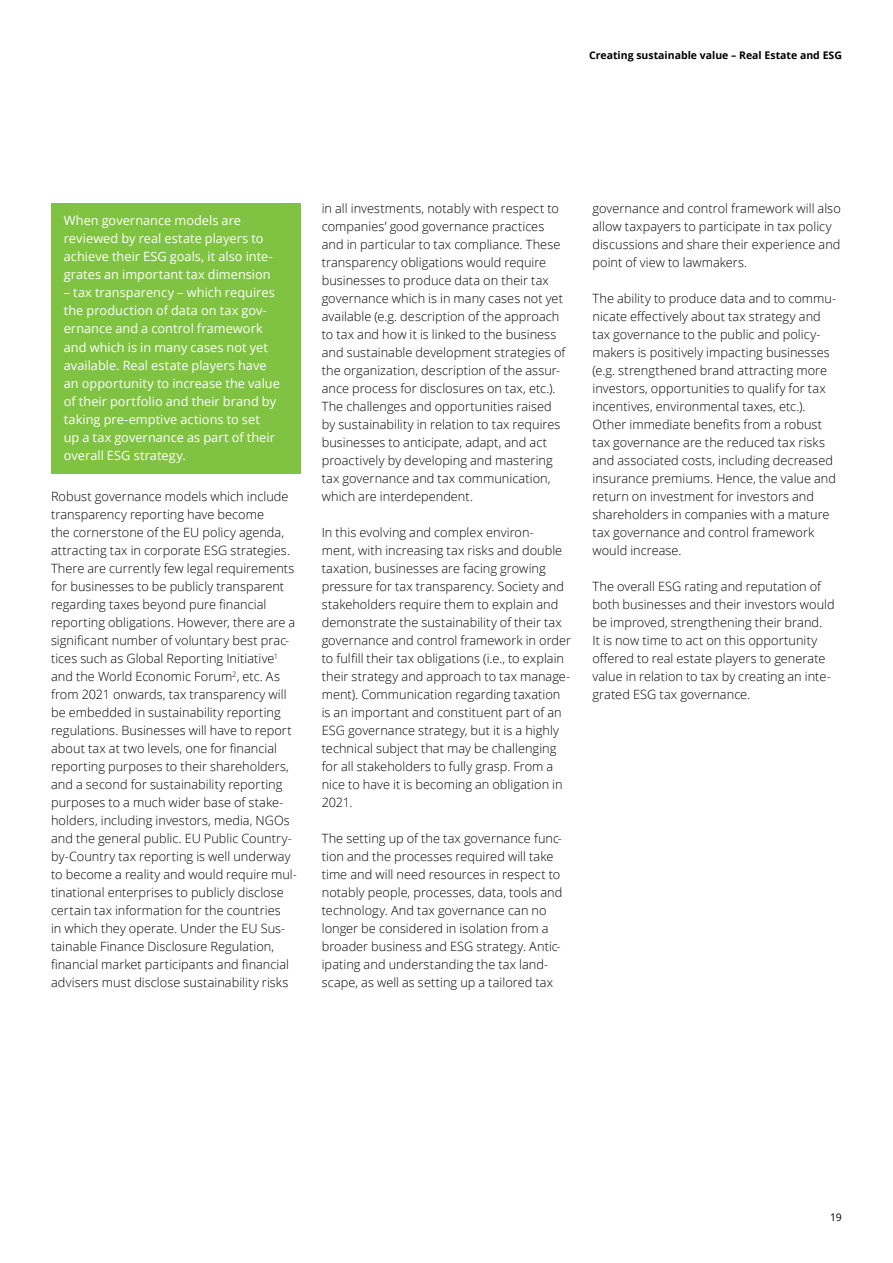
<style>
.page{position:relative;width:893px;height:1263px;background:#fff}
.page>*{position:absolute;margin:0;border:0;box-sizing:border-box;transform-origin:0 0}
.t1{font:300 12.75px/18px "Open Sans";letter-spacing:.005em;color:#000}
.t2{font:12.75px/18px "Open Sans";letter-spacing:.005em;color:#fff}
.t3{font:700 10.5px "Open Sans";color:#000}
.t4{font:10.5px "Open Sans";color:#000}
</style>
<div class="page">
<div style="left:51px;top:203px;width:249px;height:270px;background:#80c342"></div>
<p class="t3" style="left:589px;top:48px;width:254px">Creating sustainable value – Real Estate and ESG</p>
<p class="t2" style="left:64px;top:211px;width:211px">When governance models are reviewed by real estate players to achieve their ESG goals, it also inte&shy;grates an important tax dimension</p>
<p class="t2" style="left:64px;top:283px;width:218px">– tax transparency – which requires the production of data on tax gov&shy;ernance and a control framework and which is in many cases not yet available. Real estate players have an opportunity to increase the value of their portfolio and their brand by taking pre-emptive actions to set<br>up a tax governance as part of their overall ESG strategy.</p>
<p class="t1" style="left:51px;top:487px;width:248px">Robust governance models which include transparency reporting have become<br>the cornerstone of the EU policy agenda, attracting tax in corporate ESG strategies.<br>There are currently few legal requirements for businesses to be publicly transparent regarding taxes beyond pure financial reporting obligations. However, there are a significant number of voluntary best prac&shy;tices such as Global Reporting Initiative<sup>1 </sup>and the World Economic Forum<sup>2</sup>, etc. As from 2021 onwards, tax transparency will be embedded in sustainability reporting regulations. Businesses will have to report about tax at two levels, one for financial reporting purposes to their shareholders, and a second for sustainability reporting purposes to a much wider base of stake&shy;holders, including investors, media, NGOs and the general public. EU Public Country&shy;by-Country tax reporting is well underway to become a reality and would require mul&shy;tinational enterprises to publicly disclose certain tax information for the countries<br>in which they operate. Under the EU Sus&shy;tainable Finance Disclosure Regulation, financial market participants and financial advisers must disclose sustainability risks</p>
<p class="t1" style="left:322px;top:199px;width:245px">in all investments, notably with respect to companies’ good governance practices and in particular to tax compliance. These transparency obligations would require businesses to produce data on their tax governance which is in many cases not yet available (e.g. description of the approach to tax and how it is linked to the business and sustainable development strategies of the organization, description of the assur&shy;ance process for disclosures on tax, etc.).<br>The challenges and opportunities raised by sustainability in relation to tax requires businesses to anticipate, adapt, and act proactively by developing and mastering tax governance and tax communication, which are interdependent.</p>
<p class="t1" style="left:322px;top:523px;width:251px">In this evolving and complex environ-<br>ment, with increasing tax risks and double taxation, businesses are facing growing pressure for tax transparency. Society and stakeholders require them to explain and demonstrate the sustainability of their tax governance and control framework in order to fulfill their tax obligations (i.e., to explain their strategy and approach to tax manage&shy;ment). Communication regarding taxation is an important and constituent part of an ESG governance strategy, but it is a highly technical subject that may be challenging for all stakeholders to fully grasp. From a nice to have it is becoming an obligation in 2021.</p>
<p class="t1" style="left:322px;top:829px;width:242px">The setting up of the tax governance func&shy;tion and the processes required will take time and will need resources in respect to notably people, processes, data, tools and technology. And tax governance can no longer be considered in isolation from a broader business and ESG strategy. Antic&shy;ipating and understanding the tax land&shy;scape, as well as setting up a tailored tax</p>
<p class="t1" style="left:592px;top:199px;width:250px">governance and control framework will also allow taxpayers to participate in tax policy discussions and share their experience and point of view to lawmakers.</p>
<p class="t1" style="left:592px;top:289px;width:245px">The ability to produce data and to commu&shy;nicate effectively about tax strategy and tax governance to the public and policy&shy;makers is positively impacting businesses (e.g. strengthened brand attracting more investors, opportunities to qualify for tax incentives, environmental taxes, etc.).<br>Other immediate benefits from a robust tax governance are the reduced tax risks and associated costs, including decreased insurance premiums. Hence, the value and return on investment for investors and shareholders in companies with a mature tax governance and control framework would increase.</p>
<p class="t1" style="left:592px;top:577px;width:244px">The overall ESG rating and reputation of both businesses and their investors would be improved, strengthening their brand.<br>It is now time to act on this opportunity offered to real estate players to generate value in relation to tax by creating an inte&shy;grated ESG tax governance.</p>
<p class="t4" style="left:830px;top:1210px;width:13px">19</p>
</div>
